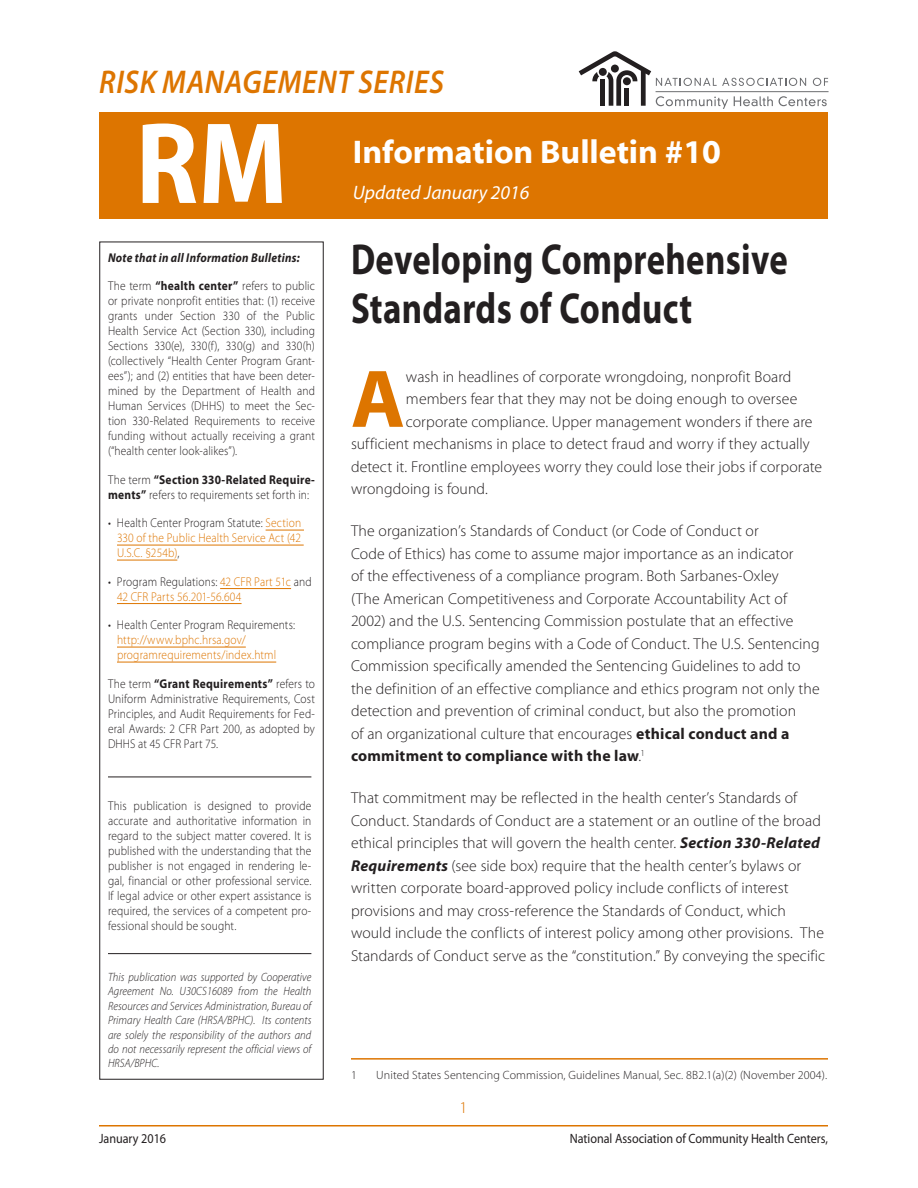
<style>
.page{position:relative;width:918px;height:1188px;background:#fff}
.page>*{position:absolute;margin:0;border:0;box-sizing:border-box;transform-origin:0 0}
.t1{font:700 117px "Myriad Pro";color:#fff;scale:.9 1}
.Body_text{font:700 82.5px "Myriad Pro";color:#dd7500}
.Main_Title{font:700 43.5px/49.5px "Myriad Pro";letter-spacing:.01em;color:#231f20;scale:.8 1}
.t2{font:700 33px "Myriad Web Pro";color:#fff}
.t3{font:italic 600 33px "Myriad Pro";letter-spacing:.02em;color:#dd7500;scale:.9 1}
.t4{font:italic 19.5px "Myriad Pro";color:#fff}
.t5{font:300 16.5px "Myriad Pro";color:#dd7500}
.Body_text-2{font:300 15.75px/22.5px "Myriad Pro";letter-spacing:.005em;color:#231f20}
.t6{font:13.5px "Myriad Pro";color:#231f20;scale:.9 1}
.Body_text-3{font:300 12.75px/15px "Myriad Pro";letter-spacing:.01em;color:#231f20;text-align:justify;scale:.9 1}
.Body_text-4{font:300 12.75px/15px "Myriad Pro";letter-spacing:.01em;color:#dd7500;scale:.9 1}
.Body_text-5{font:italic 700 12.75px "Myriad Pro";letter-spacing:.025em;color:#231f20;scale:.9 1}
.HRSA_blurb{font:italic 300 12px/14.4px "Myriad Pro";letter-spacing:.01em;color:#231f20;text-align:justify;scale:.9 1}
.Footnote{font:300 12px "Myriad Pro";letter-spacing:.01em;color:#231f20}
.s1{font-weight:700}
.s2{color:#231f20}
.s3{font-weight:700;font-style:italic}
</style>
<div class="page">
<div style="left:99px;top:112px;width:729px;height:107px;background:#dd7500"></div>
<hr style="left:266px;top:530px;width:38px;height:1px;background:#dd7500">
<hr style="left:117px;top:545px;width:187px;height:1px;background:#dd7500">
<hr style="left:117px;top:560px;width:60px;height:1px;background:#dd7500">
<hr style="left:220px;top:588px;width:71px;height:1px;background:#dd7500">
<hr style="left:117px;top:603px;width:125px;height:1px;background:#dd7500">
<hr style="left:117px;top:647px;width:129px;height:1px;background:#dd7500">
<hr style="left:117px;top:662px;width:159px;height:1px;background:#dd7500">
<hr style="left:108px;top:953px;width:203px;height:1px;background:#231f20">
<hr style="left:108px;top:777px;width:203px;height:1px;background:#231f20">
<div style="left:99px;top:242px;width:225px;height:838px;border:1px solid #231f20"></div>
<svg style="left:579px;top:51px;width:249px;height:58px"></svg>
<hr style="left:656px;top:91px;width:173px;height:1px;background:#6c6d70">
<hr style="left:351px;top:1058px;width:477px;height:2px;background:#dd7500">
<hr style="left:99px;top:1125px;width:729px;height:1px;background:#dd7500">
<p class="t3" style="left:99px;top:61px;width:384px">RISK MANAGEMENT SERIES</p>
<p class="t1" style="left:136px;top:87px;width:170px">RM</p>
<p class="Body_text-5" style="left:108px;top:249px;width:215px">Note that in all Information Bulletins:</p>
<p class="Body_text-3" style="left:108px;top:278px;width:232px">The term <span class="s1">“health center”</span> refers to public or private nonprofit entities that: (1) receive grants under Section 330 of the Public Health Service Act (Section 330), including Sections 330(e), 330(f), 330(g) and 330(h) (collectively “Health Center Program Grant&shy;ees”); and (2) entities that have been deter&shy;mined by the Department of Health and Human Services (DHHS) to meet the Sec&shy;tion 330-Related Requirements to receive funding without actually receiving a grant (“health center look-alikes”).</p>
<p class="Body_text-3" style="left:108px;top:472px;width:232px">The term <span class="s1">“Section 330-Related Require&shy;ments”</span> refers to requirements set forth in:</p>
<p class="Body_text-4" style="left:117px;top:515px;width:206px;text-align:justify;text-indent:-9px"><span class="s2">• Health Center Program Statute:</span> Section 330 of the Public Health Service Act (42<br>U.S.C. §254b)<span class="s2">,</span></p>
<p class="Body_text-4" style="left:117px;top:574px;width:218px;text-indent:-9px"><span class="s2">• Program Regulations:</span> 42 CFR Part 51c <span class="s2">and<br></span>42 CFR Parts 56.201-56.604</p>
<p class="Body_text-4" style="left:117px;top:617px;width:199px;text-indent:-9px"><span class="s2">• Health Center Program Requirements: </span>http://www.bphc.hrsa.gov/ programrequirements/index.html</p>
<p class="Body_text-3" style="left:108px;top:676px;width:232px">The term <span class="s1">“Grant Requirements”</span> refers to Uniform Administrative Requirements, Cost Principles, and Audit Requirements for Fed&shy;eral Awards: 2 CFR Part 200, as adopted by DHHS at 45 CFR Part 75.</p>
<p class="Body_text-3" style="left:108px;top:798px;width:228px">This publication is designed to provide accurate and authoritative information in regard to the subject matter covered. It is published with the understanding that the publisher is not engaged in rendering le&shy;gal, financial or other professional service.<br>If legal advice or other expert assistance is required, the services of a competent pro&shy;fessional should be sought.</p>
<p class="HRSA_blurb" style="left:108px;top:970px;width:228px">This publication was supported by Cooperative Agreement No. U30CS16089 from the Health Resources and Services Administration, Bureau of Primary Health Care (HRSA/BPHC). Its contents are solely the responsibility of the authors and do not necessarily represent the official views of HRSA/BPHC.</p>
<p class="t2" style="left:353px;top:134px;width:370px">Information Bulletin #10</p>
<p class="t4" style="left:353px;top:180px;width:178px">Updated January 2016</p>
<p class="Main_Title" style="left:351px;top:233px;width:547px">Developing Comprehensive<br>Standards of Conduct</p>
<p class="Body_text" style="left:351px;top:345px;width:56px">A</p>
<p class="Body_text-2" style="left:406px;top:365px;width:387px">wash in headlines of corporate wrongdoing, nonprofit Board</p>
<p class="Body_text-2" style="left:406px;top:388px;width:393px">members fear that they may not be doing enough to oversee</p>
<p class="Body_text-2" style="left:406px;top:410px;width:408px">corporate compliance. Upper management wonders if there are</p>
<p class="Body_text-2" style="left:351px;top:433px;width:460px">sufficient mechanisms in place to detect fraud and worry if they actually</p>
<p class="Body_text-2" style="left:351px;top:455px;width:473px">detect it. Frontline employees worry they could lose their jobs if corporate</p>
<p class="Body_text-2" style="left:351px;top:478px;width:139px">wrongdoing is found.</p>
<p class="Body_text-2" style="left:351px;top:520px;width:470px">The organization’s Standards of Conduct (or Code of Conduct or<br>Code of Ethics) has come to assume major importance as an indicator<br>of the effectiveness of a compliance program. Both Sarbanes-Oxley<br>(The American Competitiveness and Corporate Accountability Act of 2002) and the U.S. Sentencing Commission postulate that an effective compliance program begins with a Code of Conduct. The U.S. Sentencing Commission specifically amended the Sentencing Guidelines to add to the definition of an effective compliance and ethics program not only the detection and prevention of criminal conduct, but also the promotion<br>of an organizational culture that encourages <span class="s1">ethical conduct and a commitment to compliance with the law</span>.<sup>1</sup></p>
<p class="Body_text-2" style="left:351px;top:787px;width:476px">That commitment may be reflected in the health center’s Standards of Conduct. Standards of Conduct are a statement or an outline of the broad ethical principles that will govern the health center. <span class="s3">Section 330-Related Requirements</span> (see side box) require that the health center’s bylaws or written corporate board-approved policy include conflicts of interest provisions and may cross-reference the Standards of Conduct, which would include the conflicts of interest policy among other provisions. The Standards of Conduct serve as the “constitution.” By conveying the specific</p>
<p class="Footnote" style="left:351px;top:1068px;width:7px">1</p>
<p class="Footnote" style="left:376px;top:1068px;width:453px">United States Sentencing Commission, Guidelines Manual, Sec. 8B2.1(a)(2) (November 2004).</p>
<p class="t5" style="left:459px;top:1098px;width:10px">1</p>
<p class="t6" style="left:99px;top:1130px;width:76px">January 2016</p>
<p class="t6" style="left:570px;top:1130px;width:289px">National Association of Community Health Centers,</p>
</div>
